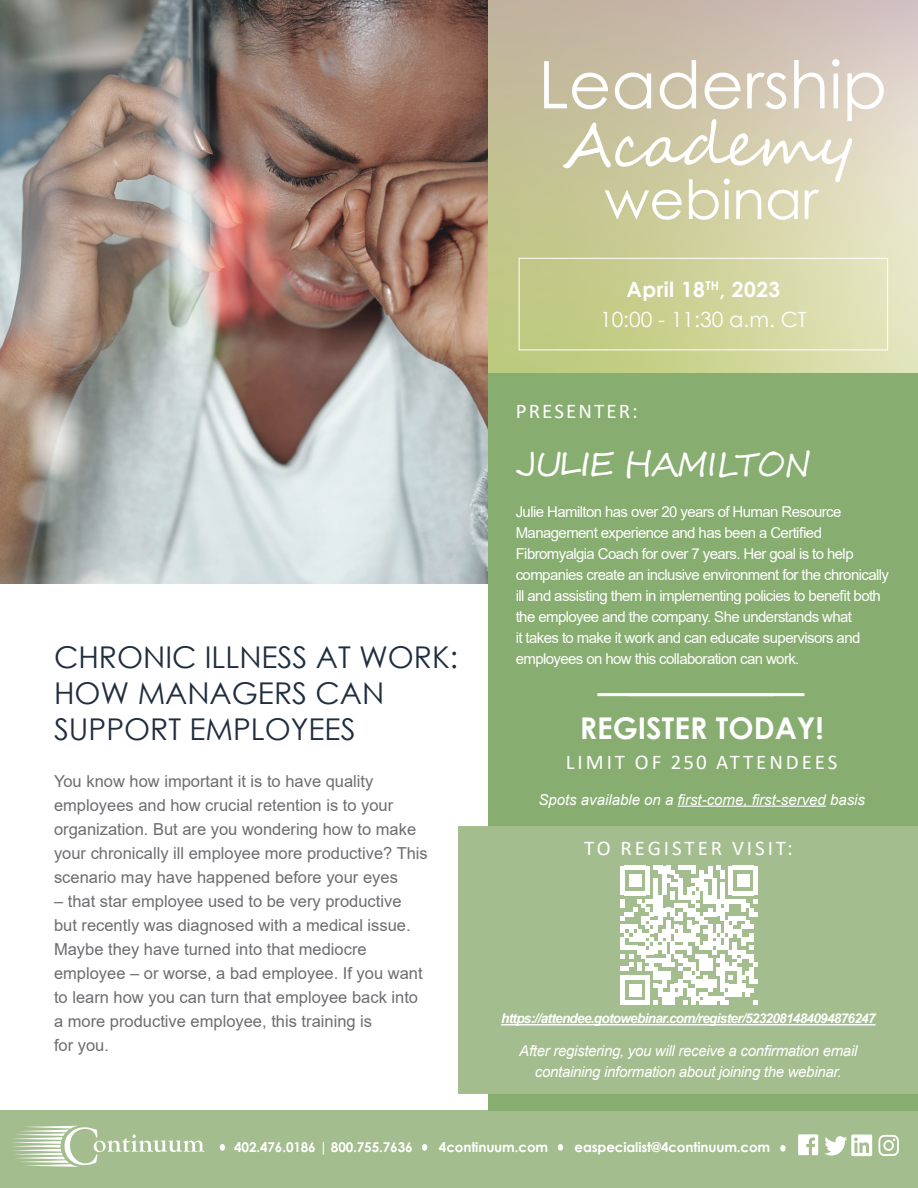
<style>
.page{position:relative;width:918px;height:1188px;background:#fff}
.page>*{position:absolute;margin:0;border:0;box-sizing:border-box;transform-origin:0 0}
.t1{font:65.7px "Century Gothic";color:#fff}
.t2{font:59.7px "Segoe Script";color:#fff}
.t3{font:54px "Century Gothic";color:#fff}
.t4{font:33px "Segoe Script";letter-spacing:-.04em;color:#fff}
.t5{font:30px/36px "Century Gothic";color:#1f2d3e}
.t6{font:700 30px "Century Gothic";color:#fff}
.t7{font:21px "Calibri";letter-spacing:.14em;color:#fff}
.t8{font:21px "Century Gothic";color:#fff}
.t9{font:700 21px "Century Gothic";letter-spacing:.02em;color:#fff}
.t10{font:21px "Calibri";letter-spacing:.1em;color:#fff}
.t11{font:16.5px/24px "Arial";color:#6c6d70}
.t12{font:15px/21px "Arial";letter-spacing:-.04em;color:#fff}
.t13{font:italic 15px/21px "Arial";letter-spacing:-.02em;color:#fff;text-align:center}
.t14{font:italic 15px "Arial";color:#fff}
.t15{font:700 13.5px "Century Gothic";letter-spacing:-.01em;color:#fff}
.t16{font:italic 700 13.5px "Arial";letter-spacing:-.05em;color:#fff}
</style>
<div class="page">
<div style="left:0;top:1110px;width:918px;height:78px;background:#a4bd8e"></div>
<svg style="left:220px;top:1144px;width:5px;height:7px"></svg>
<svg style="left:422px;top:1144px;width:5px;height:7px"></svg>
<svg style="left:558px;top:1144px;width:5px;height:7px"></svg>
<svg style="left:13px;top:1126px;width:191px;height:41px"></svg>
<div style="left:780px;top:1145px;width:6px;height:7px;background:#fff;border-radius:50%"></div>
<svg style="left:798px;top:1134px;width:20px;height:21px"></svg>
<svg style="left:824px;top:1135px;width:48px;height:21px"></svg>
<svg style="left:878px;top:1135px;width:21px;height:21px"></svg>
<img style="left:0;top:0;width:489px;height:583px">
<svg style="left:489px;top:0;width:429px;height:373px;background:#cecba3"></svg>
<div style="left:488px;top:373px;width:430px;height:737px;background:#88ad70"></div>
<div style="left:519px;top:258px;width:369px;height:92px;border:1px solid #fff"></div>
<hr style="left:678px;top:806px;width:148px;height:1px;background:#fff">
<div style="left:459px;top:826px;width:459px;height:268px;background:#a4bd8e"></div>
<hr style="left:501px;top:1024px;width:375px;height:1px;background:#fff">
<hr style="left:597px;top:693px;width:177px;height:3px;background:#fff">
<svg style="left:621px;top:866px;width:137px;height:139px"></svg>
<hr style="left:627px;top:693px;width:177px;height:3px;background:#fff">
<p class="t1" style="left:538px;top:39px;width:350px">Leadership</p>
<p class="t2" style="left:562px;top:97px;width:294px">Academy</p>
<p class="t3" style="left:605px;top:162px;width:215px">webinar</p>
<p class="t5" style="left:54px;top:639px;width:406px">CHRONIC ILLNESS AT WORK:<br>HOW MANAGERS CAN<br>SUPPORT EMPLOYEES</p>
<p class="t11" style="left:54px;top:769px;width:375px">You know how important it is to have quality employees and how crucial retention is to your organization. But are you wondering how to make your chronically ill employee more productive? This scenario may have happened before your eyes</p>
<p class="t11" style="left:54px;top:889px;width:370px">– that star employee used to be very productive but recently was diagnosed with a medical issue.<br>Maybe they have turned into that mediocre employee – or worse, a bad employee. If you want to learn how you can turn that employee back into a more productive employee, this training is<br>for you.</p>
<p class="t9" style="left:626px;top:273px;width:155px">April 18<sup>TH</sup>, 2023</p>
<p class="t8" style="left:600px;top:305px;width:208px">10:00 - 11:30 a.m. CT</p>
<p class="t10" style="left:516px;top:396px;width:124px">PRESENTER:</p>
<p class="t4" style="left:516px;top:438px;width:297px">JULIE HAMILTON</p>
<p class="t12" style="left:516px;top:501px;width:375px">Julie Hamilton has over 20 years of Human Resource Management experience and has been a Certified Fibromyalgia Coach for over 7 years. Her goal is to help companies create an inclusive environment for the chronically ill and assisting them in implementing policies to benefit both the employee and the company. She understands what<br>it takes to make it work and can educate supervisors and employees on how this collaboration can work.</p>
<p class="t6" style="left:580px;top:705px;width:246px">REGISTER TODAY!</p>
<p class="t7" style="left:566px;top:747px;width:273px">LIMIT OF 250 ATTENDEES</p>
<p class="t14" style="left:538px;top:790px;width:328px">Spots available on a first-come, first-served basis</p>
<p class="t7" style="left:584px;top:834px;width:210px">TO REGISTER VISIT:</p>
<p class="t16" style="left:501px;top:1010px;width:376px">https://attendee.gotowebinar.com/register/5232081484094876247</p>
<p class="t13" style="left:519px;top:1041px;width:340px">After registering, you will receive a confirmation email containing information about joining the webinar.</p>
<p class="t15" style="left:234px;top:1137px;width:180px">402.476.0186 | 800.755.7636</p>
<p class="t15" style="left:439px;top:1137px;width:111px">4continuum.com</p>
<p class="t15" style="left:575px;top:1137px;width:197px">easpecialist@4continuum.com</p>
</div>
